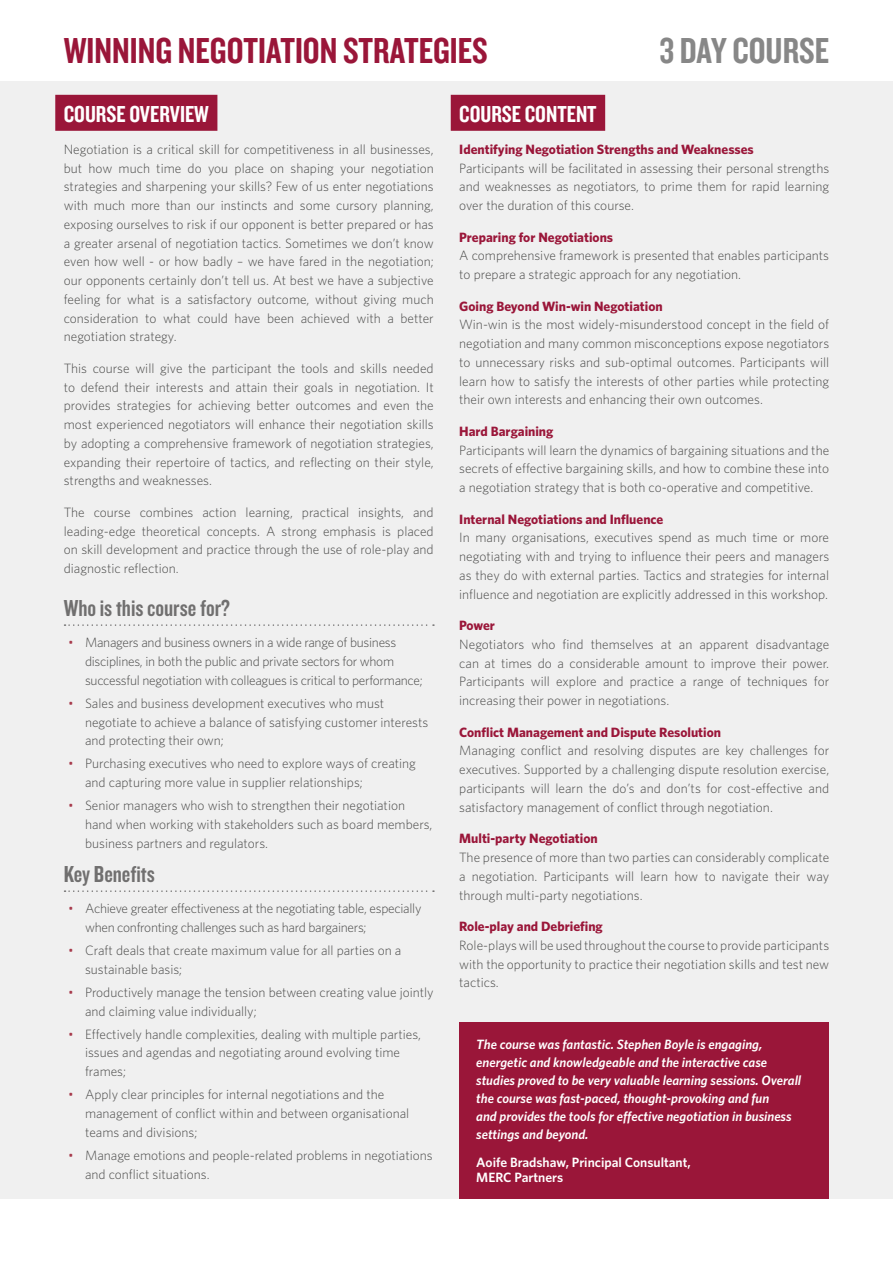
<style>
.page{position:relative;width:893px;height:1263px;background:#fff}
.page>*{position:absolute;margin:0;border:0;box-sizing:border-box;transform-origin:0 0}
.t1{font:37.5px "Knockout HTF49 Liteweight";color:#9a1639}
.t2{font:37.5px "Knockout HTF49 Liteweight";color:#878787}
.t3{font:24px "Knockout HTF49 Liteweight";color:#706f6f}
.t4{font:24px "Knockout HTF49 Liteweight";color:#fff}
.t5{font:300 13.5px/18.8px "Whitney";color:#4a4a49;text-align:justify}
.t6{font:300 13.5px/18.8px "Whitney";letter-spacing:-.02em;color:#4a4a49}
.t7{font:italic 600 13.5px/18px "Whitney";color:#fff}
.t8{font:700 13.5px "Whitney";color:#9a1639}
.t9{font:600 13.5px/15px "Whitney";color:#fff}
.s1{color:#a73a4c}
</style>
<div class="page">
<div style="left:0;top:81px;width:893px;height:1118px;background:#f0f0f0"></div>
<div style="left:55px;top:95px;width:162px;height:36px;background:#9a1639"></div>
<svg style="left:65px;top:624px;width:369px;height:2px"></svg>
<svg style="left:65px;top:890px;width:369px;height:2px"></svg>
<div style="left:451px;top:95px;width:154px;height:36px;background:#9a1639"></div>
<div style="left:459px;top:1023px;width:370px;height:176px;background:#9a1639"></div>
<h1 class="t1" style="left:64px;top:31px;width:426px">WINNING NEGOTIATION STRATEGIES</h1>
<h1 class="t2" style="left:659px;top:31px;width:171px">3 DAY COURSE</h1>
<h2 class="t4" style="left:64px;top:102px;width:147px">COURSE OVERVIEW</h2>
<p class="t5" style="left:64px;top:140px;width:371px">Negotiation is a critical skill for competitiveness in all businesses, but how much time do you place on shaping your negotiation strategies and sharpening your skills? Few of us enter negotiations with much more than our instincts and some cursory planning, exposing ourselves to risk if our opponent is better prepared or has a greater arsenal of negotiation tactics. Sometimes we don’t know even how well - or how badly – we have fared in the negotiation; our opponents certainly don’t tell us. At best we have a subjective feeling for what is a satisfactory outcome, without giving much consideration to what could have been achieved with a better negotiation strategy.</p>
<p class="t5" style="left:64px;top:359px;width:371px">This course will give the participant the tools and skills needed to defend their interests and attain their goals in negotiation. It provides strategies for achieving better outcomes and even the most experienced negotiators will enhance their negotiation skills by adopting a comprehensive framework of negotiation strategies, expanding their repertoire of tactics, and reflecting on their style, strengths and weaknesses.</p>
<p class="t5" style="left:64px;top:503px;width:371px">The course combines action learning, practical insights, and leading-edge theoretical concepts. A strong emphasis is placed on skill development and practice through the use of role-play and diagnostic reflection.</p>
<h2 class="t3" style="left:64px;top:596px;width:168px">Who is this course for?</h2>
<p class="t6" style="left:85px;top:633px;width:339px;text-indent:-17px"><span class="s1">•</span> Managers and business owners in a wide range of business disciplines, in both the public and private sectors for whom successful negotiation with colleagues is critical to performance;</p>
<p class="t5" style="left:85px;top:694px;width:345px;text-align:left;text-indent:-17px"><span class="s1">•</span> Sales and business development executives who must negotiate to achieve a balance of satisfying customer interests and protecting their own;</p>
<p class="t5" style="left:85px;top:754px;width:332px;text-indent:-17px"><span class="s1">•</span> Purchasing executives who need to explore ways of creating and capturing more value in supplier relationships;</p>
<p class="t5" style="left:85px;top:796px;width:349px;text-align:left;text-indent:-17px"><span class="s1">•</span> Senior managers who wish to strengthen their negotiation hand when working with stakeholders such as board members, business partners and regulators.</p>
<h2 class="t3" style="left:64px;top:862px;width:93px">Key Benefits</h2>
<p class="t6" style="left:85px;top:899px;width:338px;text-indent:-17px"><span class="s1">•</span> Achieve greater effectiveness at the negotiating table, especially when confronting challenges such as hard bargainers;</p>
<p class="t5" style="left:85px;top:941px;width:318px;text-indent:-17px"><span class="s1">•</span> Craft deals that create maximum value for all parties on a sustainable basis;</p>
<p class="t5" style="left:85px;top:983px;width:350px;text-indent:-17px"><span class="s1">•</span> Productively manage the tension between creating value jointly and claiming value individually;</p>
<p class="t5" style="left:85px;top:1024px;width:338px;text-align:left;text-indent:-17px"><span class="s1">•</span> Effectively handle complexities, dealing with multiple parties, issues and agendas and negotiating around evolving time frames;</p>
<p class="t5" style="left:85px;top:1085px;width:326px;text-align:left;text-indent:-17px"><span class="s1">•</span> Apply clear principles for internal negotiations and the management of conflict within and between organisational teams and divisions;</p>
<p class="t5" style="left:85px;top:1145px;width:349px;text-indent:-17px"><span class="s1">•</span> Manage emotions and people-related problems in negotiations and conflict situations.</p>
<h2 class="t4" style="left:459px;top:102px;width:139px">COURSE CONTENT</h2>
<p class="t8" style="left:459px;top:141px;width:296px">Identifying Negotiation Strengths and Weaknesses</p>
<p class="t5" style="left:459px;top:158px;width:371px">Participants will be facilitated in assessing their personal strengths and weaknesses as negotiators, to prime them for rapid learning over the duration of this course.</p>
<p class="t8" style="left:459px;top:229px;width:155px">Preparing for Negotiations</p>
<p class="t5" style="left:459px;top:246px;width:371px">A comprehensive framework is presented that enables participants to prepare a strategic approach for any negotiation.</p>
<p class="t8" style="left:459px;top:298px;width:205px">Going Beyond Win-win Negotiation</p>
<p class="t5" style="left:459px;top:315px;width:371px">Win-win is the most widely-misunderstood concept in the field of negotiation and many common misconceptions expose negotiators to unnecessary risks and sub-optimal outcomes. Participants will learn how to satisfy the interests of other parties while protecting their own interests and enhancing their own outcomes.</p>
<p class="t8" style="left:459px;top:423px;width:96px">Hard Bargaining</p>
<p class="t5" style="left:459px;top:440px;width:371px">Participants will learn the dynamics of bargaining situations and the secrets of effective bargaining skills, and how to combine these into a negotiation strategy that is both co-operative and competitive.</p>
<p class="t8" style="left:459px;top:511px;width:206px">Internal Negotiations and Influence</p>
<p class="t5" style="left:459px;top:528px;width:371px">In many organisations, executives spend as much time or more negotiating with and trying to influence their peers and managers as they do with external parties. Tactics and strategies for internal influence and negotiation are explicitly addressed in this workshop.</p>
<p class="t8" style="left:459px;top:617px;width:37px">Power</p>
<p class="t5" style="left:459px;top:635px;width:371px">Negotiators who find themselves at an apparent disadvantage can at times do a considerable amount to improve their power.<br>Participants will explore and practice a range of techniques for increasing their power in negotiations.</p>
<p class="t8" style="left:459px;top:724px;width:263px">Conflict Management and Dispute Resolution</p>
<p class="t5" style="left:459px;top:741px;width:371px">Managing conflict and resolving disputes are key challenges for executives. Supported by a challenging dispute resolution exercise, participants will learn the do’s and don’ts for cost-effective and satisfactory management of conflict through negotiation.</p>
<p class="t8" style="left:459px;top:830px;width:140px">Multi-party Negotiation</p>
<p class="t5" style="left:459px;top:848px;width:371px">The presence of more than two parties can considerably complicate a negotiation. Participants will learn how to navigate their way through multi-party negotiations.</p>
<p class="t8" style="left:459px;top:918px;width:145px">Role-play and Debriefing</p>
<p class="t5" style="left:459px;top:935px;width:371px">Role-plays will be used throughout the course to provide participants with the opportunity to practice their negotiation skills and test new tactics.</p>
<p class="t7" style="left:476px;top:1035px;width:326px">The course was fantastic. Stephen Boyle is engaging, energetic and knowledgeable and the interactive case studies proved to be very valuable learning sessions. Overall the course was fast-paced, thought-provoking and fun<br>and provides the tools for effective negotiation in business settings and beyond.</p>
<p class="t9" style="left:476px;top:1154px;width:216px">Aoife Bradshaw, Principal Consultant,<br>MERC Partners</p>
</div>
